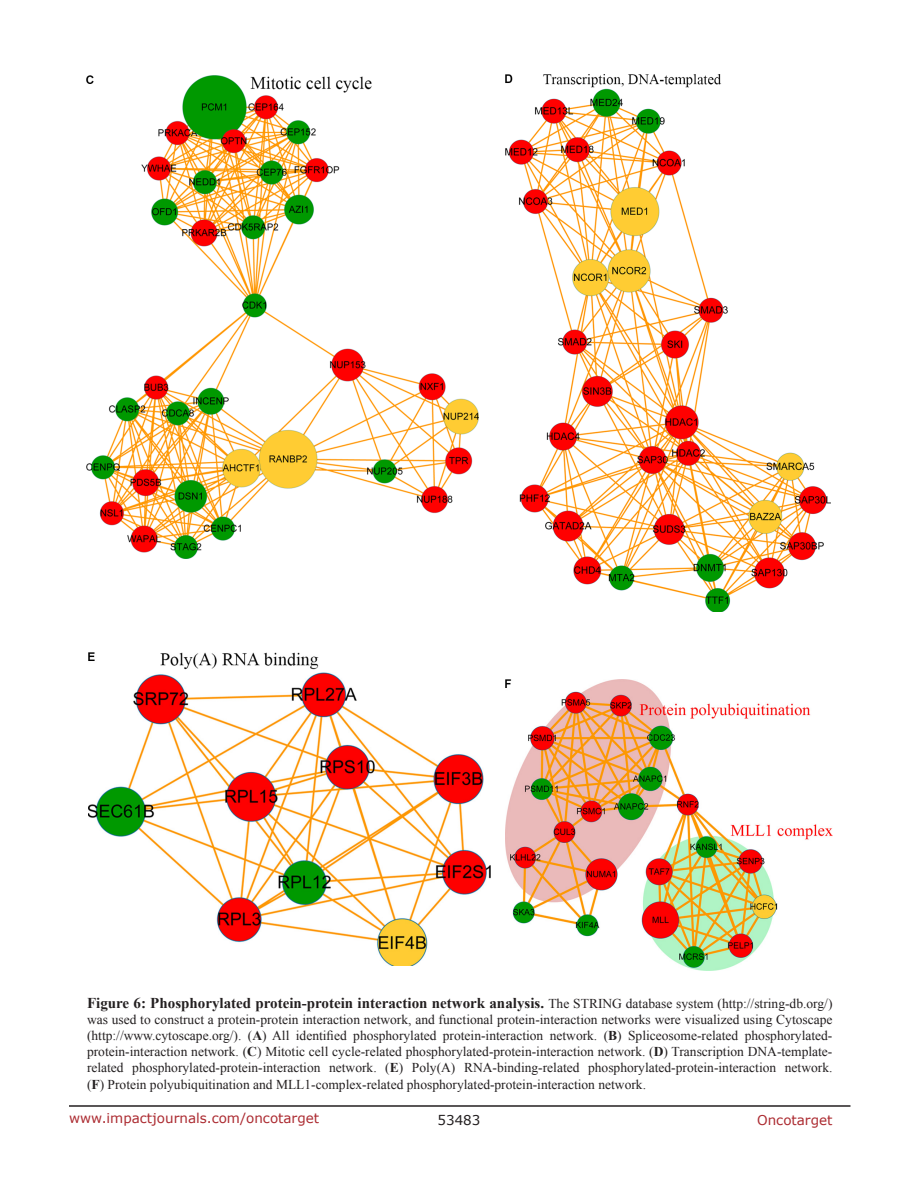
<style>
.page{position:relative;width:918px;height:1188px;background:#fff}
.page>*{position:absolute;margin:0;border:0;box-sizing:border-box;transform-origin:0 0}
.t1{font:700 15px "Times New Roman";color:#231f20}
.t2{font:13.5px/16.2px "Times New Roman";color:#231f20;text-align:justify}
.t3{font:13.5px "Verdana";color:#ac2b31}
.t4{font:13.5px "Verdana";color:#231f20}
.s1{font-weight:400;font-size:13.5px}
.s2{font-weight:700}
</style>
<div class="page">
<hr style="left:69px;top:1105px;width:781px;height:2px;background:#231f20">
<img style="left:86px;top:76px;width:393px;height:482px">
<img style="left:505px;top:75px;width:326px;height:537px">
<img style="left:89px;top:652px;width:402px;height:314px">
<img style="left:505px;top:679px;width:327px;height:292px">
<p class="t1" style="left:87px;top:992px;width:747px">Figure 6: Phosphorylated protein-protein interaction network analysis. <span class="s1">The STRING database system (http://string-db.org/)</span></p>
<p class="t2" style="left:87px;top:1011px;width:747px">was used to construct a protein-protein interaction network, and functional protein-interaction networks were visualized using Cytoscape (http://www.cytoscape.org/). (<span class="s2">A</span>) All identified phosphorylated protein-interaction network. (<span class="s2">B</span>) Spliceosome-related phosphorylated&shy;protein-interaction network. (<span class="s2">C</span>) Mitotic cell cycle-related phosphorylated-protein-interaction network. (<span class="s2">D</span>) Transcription DNA-template&shy;related phosphorylated-protein-interaction network. (<span class="s2">E</span>) Poly(A) RNA-binding-related phosphorylated-protein-interaction network. (<span class="s2">F</span>) Protein polyubiquitination and MLL1-complex-related phosphorylated-protein-interaction network.</p>
<p class="t3" style="left:69px;top:1109px;width:252px">www.impactjournals.com/oncotarget</p>
<p class="t4" style="left:438px;top:1111px;width:44px">53483</p>
<p class="t3" style="left:757px;top:1111px;width:77px">Oncotarget</p>
</div>
